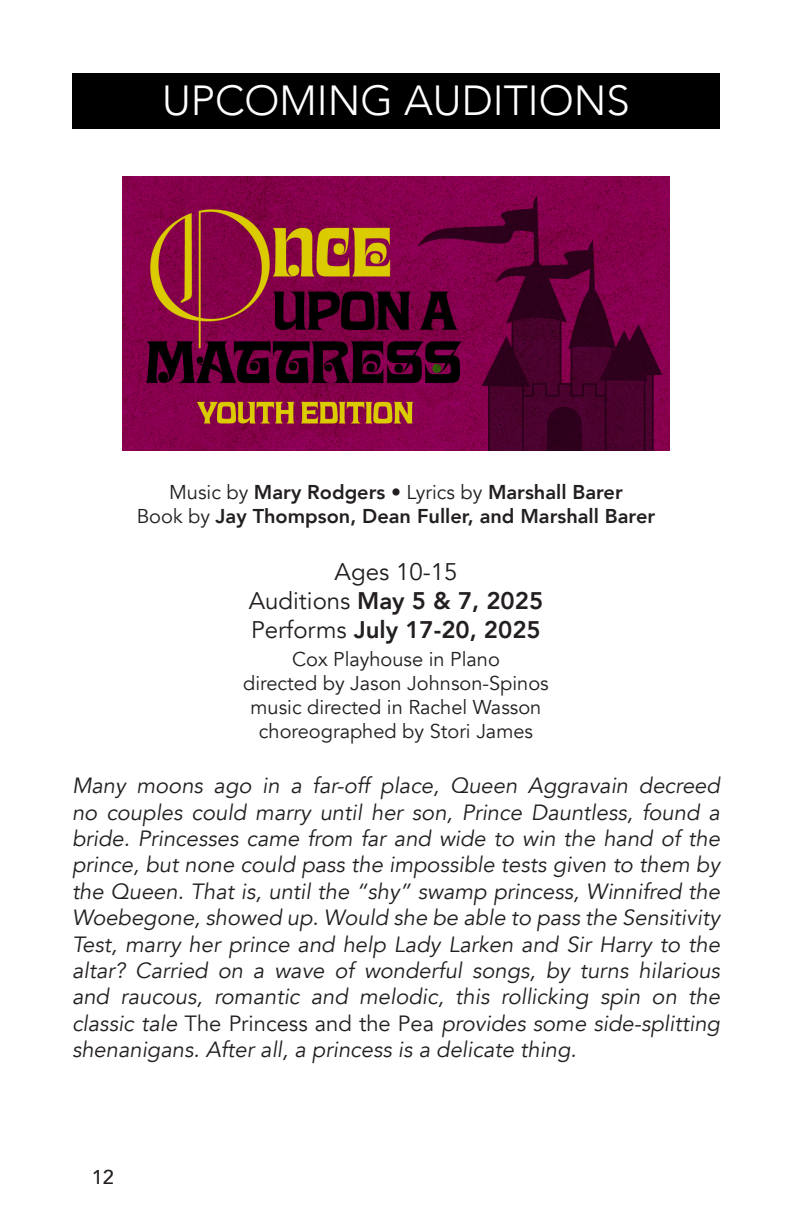
<style>
.page{position:relative;width:792px;height:1224px;background:#fff}
.page>*{position:absolute;margin:0;border:0;box-sizing:border-box;transform-origin:0 0}
.t1{font:300 42px "Avenir";color:#fff}
.t2{font:800 24px "Avenir";color:#231f20}
.t3{font:24px "Avenir";color:#231f20}
.t4{font:italic 22px/26.4px "Avenir";color:#231f20;text-align:justify}
.t5{font:20px "Avenir";color:#231f20}
.t6{font:800 20px "Avenir";color:#231f20}
.t7{font:500 20px "Avenir";color:#231f20}
.s1{font-weight:400}
.s2{font-style:normal}
</style>
<div class="page">
<div style="left:72px;top:73px;width:648px;height:56px;background:#000001"></div>
<img style="left:122px;top:177px;width:548px;height:274px">
<p class="t1" style="left:162px;top:76px;width:469px">UPCOMING AUDITIONS</p>
<p class="t6" style="left:169px;top:476px;width:455px"><span class="s1">Music by</span> Mary Rodgers <span class="s1">• Lyrics by</span> Marshall Barer</p>
<p class="t6" style="left:137px;top:500px;width:520px"><span class="s1">Book by</span> Jay Thompson, Dean Fuller, and Marshall Barer</p>
<p class="t3" style="left:335px;top:558px;width:124px">Ages 10-15</p>
<p class="t2" style="left:249px;top:582px;width:296px"><span class="s1">Auditions</span> May 5 &amp; 7, 2025</p>
<p class="t2" style="left:251px;top:611px;width:291px"><span class="s1">Performs</span> July 17-20, 2025</p>
<p class="t5" style="left:292px;top:647px;width:209px">Cox Playhouse in Plano</p>
<p class="t5" style="left:243px;top:671px;width:307px">directed by Jason Johnson-Spinos</p>
<p class="t5" style="left:251px;top:695px;width:292px">music directed in Rachel Wasson</p>
<p class="t5" style="left:259px;top:719px;width:276px">choreographed by Stori James</p>
<p class="t4" style="left:72px;top:773px;width:650px">Many moons ago in a far-off place, Queen Aggravain decreed no couples could marry until her son, Prince Dauntless, found a bride. Princesses came from far and wide to win the hand of the prince, but none could pass the impossible tests given to them by the Queen. That is, until the “shy” swamp princess, Winnifred the Woebegone, showed up. Would she be able to pass the Sensitivity Test, marry her prince and help Lady Larken and Sir Harry to the altar? Carried on a wave of wonderful songs, by turns hilarious and raucous, romantic and melodic, this rollicking spin on the classic tale <span class="s2">The Princess and the Pea</span> provides some side-splitting shenanigans. After all, a princess is a delicate thing.</p>
<p class="t7" style="left:92px;top:1160px;width:24px">12</p>
</div>
